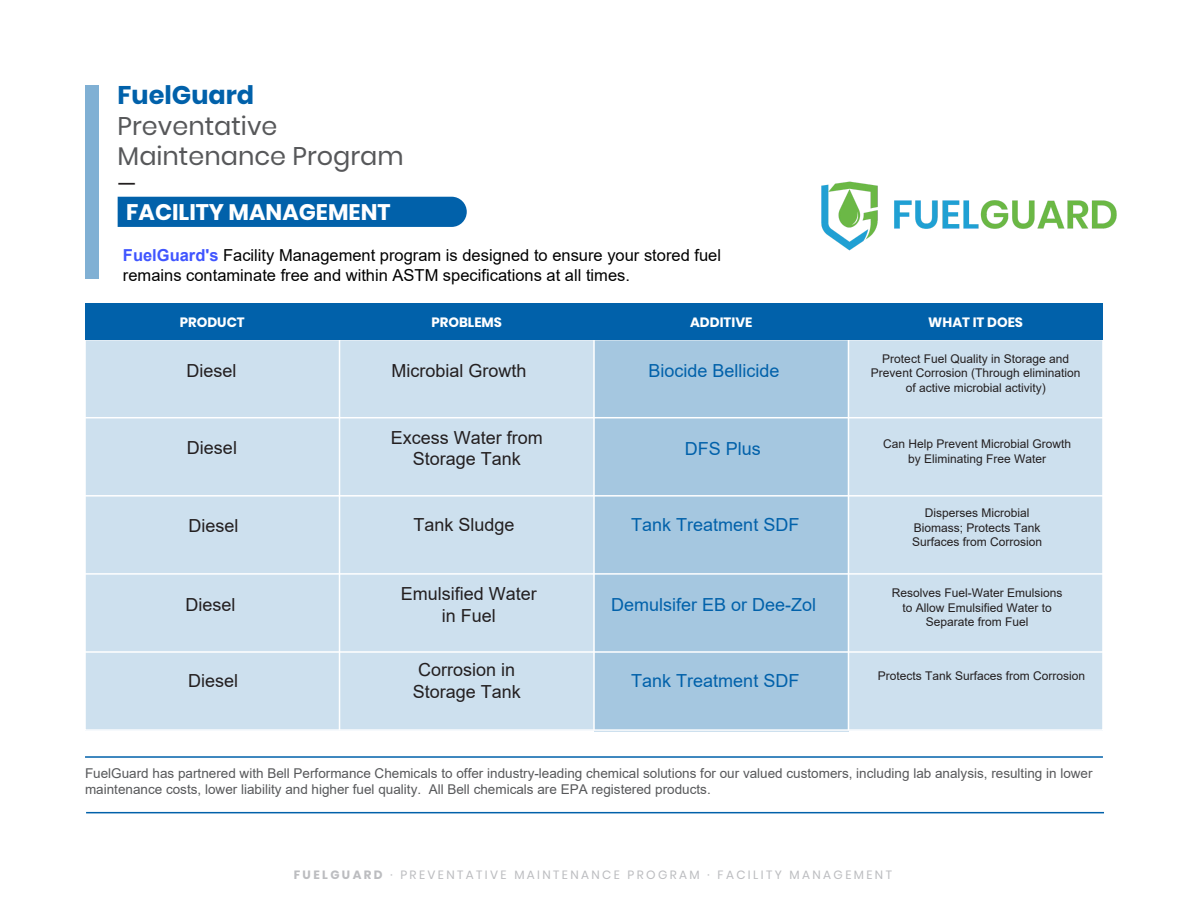
<style>
.page{position:relative;width:1188px;height:918px;background:#fff}
.page>*{position:absolute;margin:0;border:0;box-sizing:border-box;transform-origin:0 0}
.t1{font:25.5px/30.6px "Poppins";color:#57585a}
.t2{font:700 25.5px "Poppins";color:#0161aa}
.t3{font:700 22.5px "Poppins";color:#fff}
.t4{font:22.5px "Poppins";color:#231f20}
.t5{font:18px/21.6px "Arial";color:#231f20;text-align:center}
.t6{font:18px "Arial";color:#0161aa}
.t7{font:16.5px/19.8px "Arial";color:#000}
.t8{font:13.5px/16.2px "Arial";color:#57585a}
.t9{font:700 13.5px "Poppins";color:#fff}
.t10{font:12px/14.4px "Arial";color:#231f20;text-align:center}
.t11{font:12px "Poppins";letter-spacing:.2em;color:#bcbdc0}
.s1{font-weight:700;color:#4055ff}
.s2{font-weight:700}
</style>
<div class="page">
<div style="left:85px;top:303px;width:1018px;height:428px;background:#cde0ee"></div>
<div style="left:594px;top:303px;width:254px;height:428px;background:#a5c7e0"></div>
<hr style="left:339px;top:303px;width:1px;height:427px;background:#fff">
<hr style="left:593px;top:303px;width:2px;height:427px;background:#fff">
<hr style="left:848px;top:303px;width:1px;height:427px;background:#fff">
<hr style="left:85px;top:417px;width:1018px;height:1px;background:#fff">
<hr style="left:85px;top:495px;width:1018px;height:2px;background:#fff">
<hr style="left:85px;top:573px;width:1018px;height:2px;background:#fff">
<hr style="left:85px;top:651px;width:1018px;height:2px;background:#fff">
<div style="left:85px;top:303px;width:1018px;height:37px;background:#0161aa"></div>
<div style="left:118px;top:197px;width:349px;height:30px;background:#0161aa"></div>
<div style="left:85px;top:85px;width:14px;height:193px;background:#80b0d4"></div>
<hr style="left:85px;top:756px;width:1018px;height:2px;background:#0161aa">
<hr style="left:86px;top:812px;width:1018px;height:1px;background:#0161aa">
<img style="left:754px;top:181px;width:363px;height:250px">
<h1 class="t2" style="left:118px;top:80px;width:138px">FuelGuard</h1>
<h1 class="t1" style="left:118px;top:110px;width:287px">Preventative<br>Maintenance Program</h1>
<h2 class="t4" style="left:118px;top:171px;width:20px">—</h2>
<h2 class="t3" style="left:126px;top:199px;width:266px">FACILITY MANAGEMENT</h2>
<h3 class="t7" style="left:123px;top:245px;width:600px"><span class="s1">FuelGuard's</span> Facility Management program is designed to ensure your stored fuel remains contaminate free and within ASTM specifications at all times.</h3>
<p class="t9" style="left:180px;top:314px;width:66px">PRODUCT</p>
<h3 class="t5" style="left:186px;top:360px;width:52px">Diesel</h3>
<h3 class="t5" style="left:391px;top:359px;width:137px">Microbial Growth</h3>
<h3 class="t6" style="left:649px;top:358px;width:133px">Biocide Bellicide</h3>
<p class="t10" style="left:871px;top:351px;width:211px">Protect Fuel Quality in Storage and<br>Prevent Corrosion (Through elimination of active microbial activity)</p>
<p class="t9" style="left:431px;top:314px;width:72px">PROBLEMS</p>
<p class="t9" style="left:690px;top:314px;width:64px">ADDITIVE</p>
<p class="t9" style="left:928px;top:314px;width:96px">WHAT IT DOES</p>
<h3 class="t5" style="left:187px;top:437px;width:52px">Diesel</h3>
<h3 class="t5" style="left:391px;top:427px;width:154px">Excess Water from<br>Storage Tank</h3>
<h3 class="t6" style="left:685px;top:436px;width:78px">DFS Plus</h3>
<p class="t10" style="left:883px;top:437px;width:190px">Can Help Prevent Microbial Growth by Eliminating Free Water</p>
<h3 class="t5" style="left:189px;top:514px;width:52px">Diesel</h3>
<h3 class="t5" style="left:414px;top:514px;width:103px">Tank Sludge</h3>
<h3 class="t6" style="left:631px;top:512px;width:170px">Tank Treatment SDF</h3>
<p class="t10" style="left:912px;top:506px;width:132px">Disperses Microbial<br>Biomass; Protects Tank<br>Surfaces from Corrosion</p>
<h3 class="t5" style="left:186px;top:594px;width:52px">Diesel</h3>
<h3 class="t5" style="left:401px;top:583px;width:138px">Emulsified Water in Fuel</h3>
<h3 class="t6" style="left:611px;top:592px;width:207px">Demulsifer EB or Dee-Zol</h3>
<p class="t10" style="left:892px;top:586px;width:172px">Resolves Fuel-Water Emulsions to Allow Emulsified Water to<br>Separate from Fuel</p>
<h3 class="t5" style="left:188px;top:670px;width:52px">Diesel</h3>
<h3 class="t5" style="left:413px;top:659px;width:110px">Corrosion in<br>Storage Tank</h3>
<h3 class="t6" style="left:631px;top:668px;width:170px">Tank Treatment SDF</h3>
<p class="t10" style="left:878px;top:669px;width:209px">Protects Tank Surfaces from Corrosion</p>
<p class="t8" style="left:85px;top:765px;width:1009px">FuelGuard has partnered with Bell Performance Chemicals to offer industry-leading chemical solutions for our valued customers, including lab analysis, resulting in lower maintenance costs, lower liability and higher fuel quality. All Bell chemicals are EPA registered products.</p>
<p class="t11" style="left:294px;top:868px;width:600px"><span class="s2">FUELGUARD</span> · PREVENTATIVE MAINTENANCE PROGRAM · FACILITY MANAGEMENT</p>
</div>
